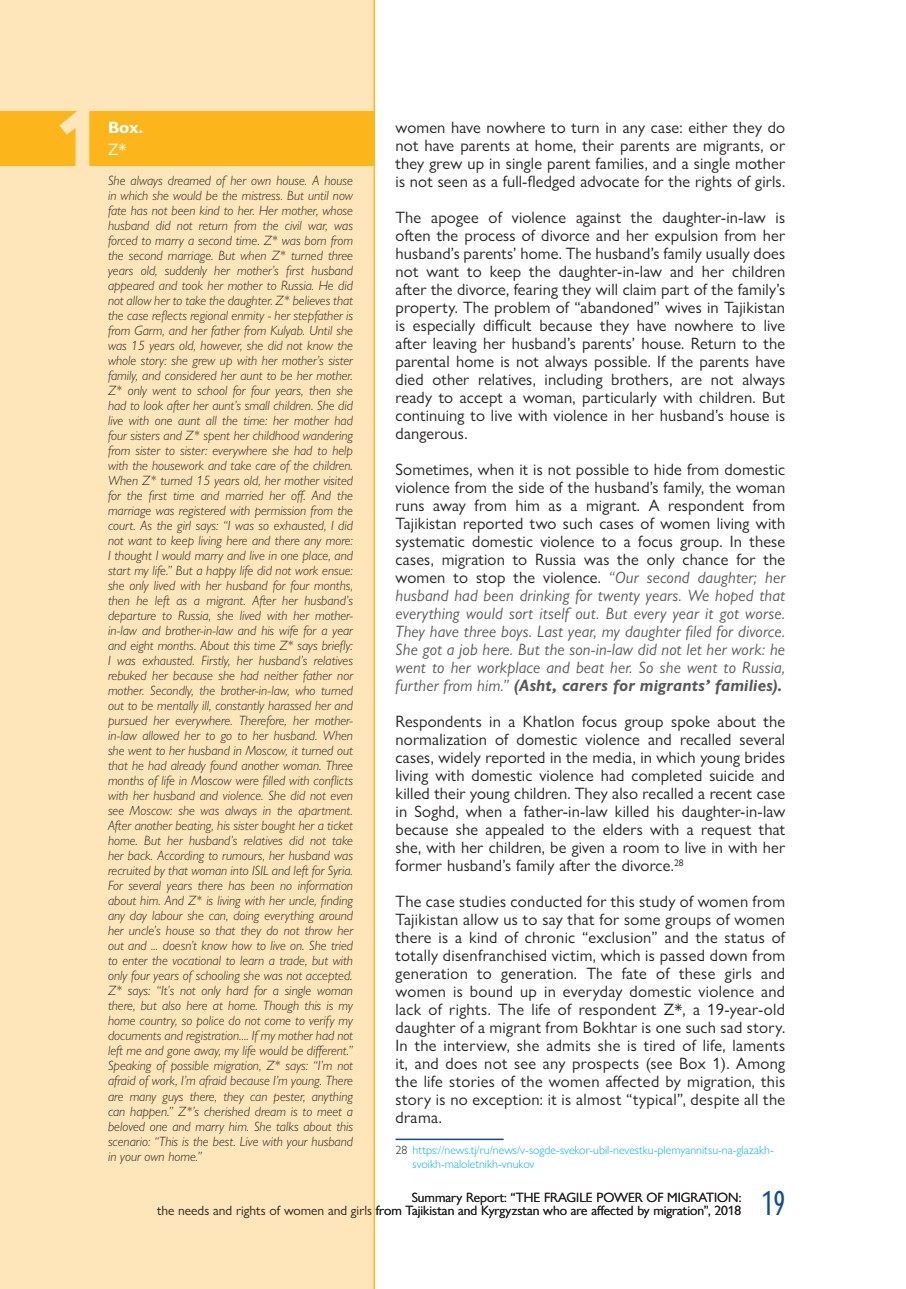
<style>
.page{position:relative;width:906px;height:1289px;background:#fff}
.page>*{position:absolute;margin:0;border:0;box-sizing:border-box;transform-origin:0 0}
.t1{font:condensed 36px "Gill Sans Nova";color:#0d4c9b}
.t2{font:16.5px/18px "Gill Sans Nova";letter-spacing:.01em;color:#231f20;text-align:justify}
.t3{font:700 16.5px "Gill Sans Nova";color:#fff}
.t4{font:16.5px "Gill Sans Nova";color:#fff}
.t5{font:italic 300 13.5px/15px "Gill Sans Nova";color:#231f20;text-align:justify}
.t6{font:13.5px/13.5px "Gill Sans Nova";color:#231f20;text-align:right}
.t7{font:300 12px/14.4px "Gill Sans Nova";color:#00aeef}
.s1{font-style:italic;color:#57585a}
.s2{font-weight:700;font-style:italic;color:#57585a}
.s3{color:#231f20}
</style>
<div class="page">
<div style="left:0;top:0;width:374px;height:1288px;background:#fee6ba"></div>
<div style="left:0;top:112px;width:374px;height:54px;background:#fcb61c"></div>
<hr style="left:395px;top:1138px;width:108px;height:2px;background:#0d4c9b">
<hr style="left:373px;top:0;width:2px;height:1288px;background:#fcb61c">
<svg style="left:59px;top:111px;width:30px;height:55px"></svg>
<p class="t3" style="left:108px;top:117px;width:36px">Box.</p>
<p class="t4" style="left:108px;top:139px;width:20px">Z*</p>
<p class="t5" style="left:108px;top:173px;width:246px">She always dreamed of her own house. A house in which she would be the mistress. But until now fate has not been kind to her. Her mother, whose husband did not return from the civil war, was forced to marry a second time. Z* was born from the second marriage. But when Z* turned three years old, suddenly her mother’s first husband appeared and took her mother to Russia. He did not allow her to take the daughter. Z* believes that the case reflects regional enmity - her stepfather is from Garm, and her father from Kulyab. Until she was 15 years old, however, she did not know the whole story: she grew up with her mother’s sister family, and considered her aunt to be her mother.<br>Z* only went to school for four years, then she had to look after her aunt’s small children. She did live with one aunt all the time: her mother had four sisters and Z* spent her childhood wandering from sister to sister: everywhere she had to help with the housework and take care of the children.<br>When Z* turned 15 years old, her mother visited for the first time and married her off. And the marriage was registered with permission from the court. As the girl says: “I was so exhausted, I did not want to keep living here and there any more:<br>I thought I would marry and live in one place, and start my life.” But a happy life did not work ensue: she only lived with her husband for four months, then he left as a migrant. After her husband’s departure to Russia, she lived with her mother&shy;in-law and brother-in-law and his wife for a year and eight months. About this time Z* says briefly:<br>I was exhausted. Firstly, her husband’s relatives rebuked her because she had neither father nor mother. Secondly, the brother-in-law, who turned out to be mentally ill, constantly harassed her and pursued her everywhere. Therefore, her mother&shy;in-law allowed her to go to her husband. When she went to her husband in Moscow, it turned out that he had already found another woman. Three months of life in Moscow were filled with conflicts with her husband and violence. She did not even see Moscow: she was always in the apartment.<br>After another beating, his sister bought her a ticket home. But her husband’s relatives did not take her back. According to rumours, her husband was recruited by that woman into ISIL and left for Syria.<br>For several years there has been no information about him. And Z* is living with her uncle, finding any day labour she can, doing everything around her uncle’s house so that they do not throw her out and ... doesn’t know how to live on. She tried to enter the vocational to learn a trade, but with only four years of schooling she was not accepted.<br>Z* says: “It’s not only hard for a single woman there, but also here at home. Though this is my home country, so police do not come to verify my documents and registration.... If my mother had not left me and gone away, my life would be different.” Speaking of possible migration, Z* says: “I’m not afraid of work, I’m afraid because I’m young. There are many guys there, they can pester, anything can happen.” Z*’s cherished dream is to meet a beloved one and marry him. She talks about this scenario: “This is the best. Live with your husband in your own home.”</p>
<p class="t6" style="left:157px;top:1189px;width:586px">Summary Report: “THE FRAGILE POWER OF MIGRATION:<br>the needs and rights of women and girls from Tajikistan and Kyrgyzstan who are affected by migration”, 2018</p>
<p class="t2" style="left:395px;top:118px;width:391px">women have nowhere to turn in any case: either they do not have parents at home, their parents are migrants, or they grew up in single parent families, and a single mother is not seen as a full-fledged advocate for the rights of girls.</p>
<p class="t2" style="left:395px;top:208px;width:391px">The apogee of violence against the daughter-in-law is often the process of divorce and her expulsion from her husband’s parents’ home. The husband’s family usually does not want to keep the daughter-in-law and her children after the divorce, fearing they will claim part of the family’s property. The problem of “abandoned” wives in Tajikistan is especially difficult because they have nowhere to live after leaving her husband’s parents’ house. Return to the parental home is not always possible. If the parents have died other relatives, including brothers, are not always ready to accept a woman, particularly with children. But continuing to live with violence in her husband’s house is dangerous.</p>
<p class="t2" style="left:395px;top:460px;width:391px">Sometimes, when it is not possible to hide from domestic violence from the side of the husband’s family, the woman runs away from him as a migrant. A respondent from Tajikistan reported two such cases of women living with systematic domestic violence to a focus group. In these cases, migration to Russia was the only chance for the women to stop the violence. <span class="s1">“Our second daughter; her husband had been drinking for twenty years. We hoped that everything would sort itself out. But every year it got worse.<br>They have three boys. Last year, my daughter filed for divorce.<br>She got a job here. But the son-in-law did not let her work: he went to her workplace and beat her. So she went to Russia, further from him.”</span> <span class="s2">(Asht, carers for migrants’ families).</span></p>
<p class="t2" style="left:395px;top:712px;width:391px">Respondents in a Khatlon focus group spoke about the normalization of domestic violence and recalled several cases, widely reported in the media, in which young brides living with domestic violence had completed suicide and killed their young children. They also recalled a recent case in Soghd, when a father-in-law killed his daughter-in-law because she appealed to the elders with a request that she, with her children, be given a room to live in with her former husband’s family after the divorce.<sup>28</sup></p>
<p class="t2" style="left:395px;top:892px;width:391px">The case studies conducted for this study of women from Tajikistan allow us to say that for some groups of women there is a kind of chronic “exclusion” and the status of totally disenfranchised victim, which is passed down from generation to generation. The fate of these girls and women is bound up in everyday domestic violence and lack of rights. The life of respondent Z*, a 19-year-old daughter of a migrant from Bokhtar is one such sad story.<br>In the interview, she admits she is tired of life, laments it, and does not see any prospects (see Box 1). Among the life stories of the women affected by migration, this story is no exception: it is almost “typical”, despite all the drama.</p>
<p class="t7" style="left:412px;top:1142px;width:363px;text-indent:-17px"><span class="s3">28</span> https://news.tj/ru/news/v-sogde-svekor-ubil-nevestku-plemyannitsu-na-glazakh&shy;svoikh-maloletnikh-vnukov</p>
<h1 class="t1" style="left:761px;top:1180px;width:25px">19</h1>
<p class="t6" style="left:597px;top:1203px;width:5px">f</p>
</div>
